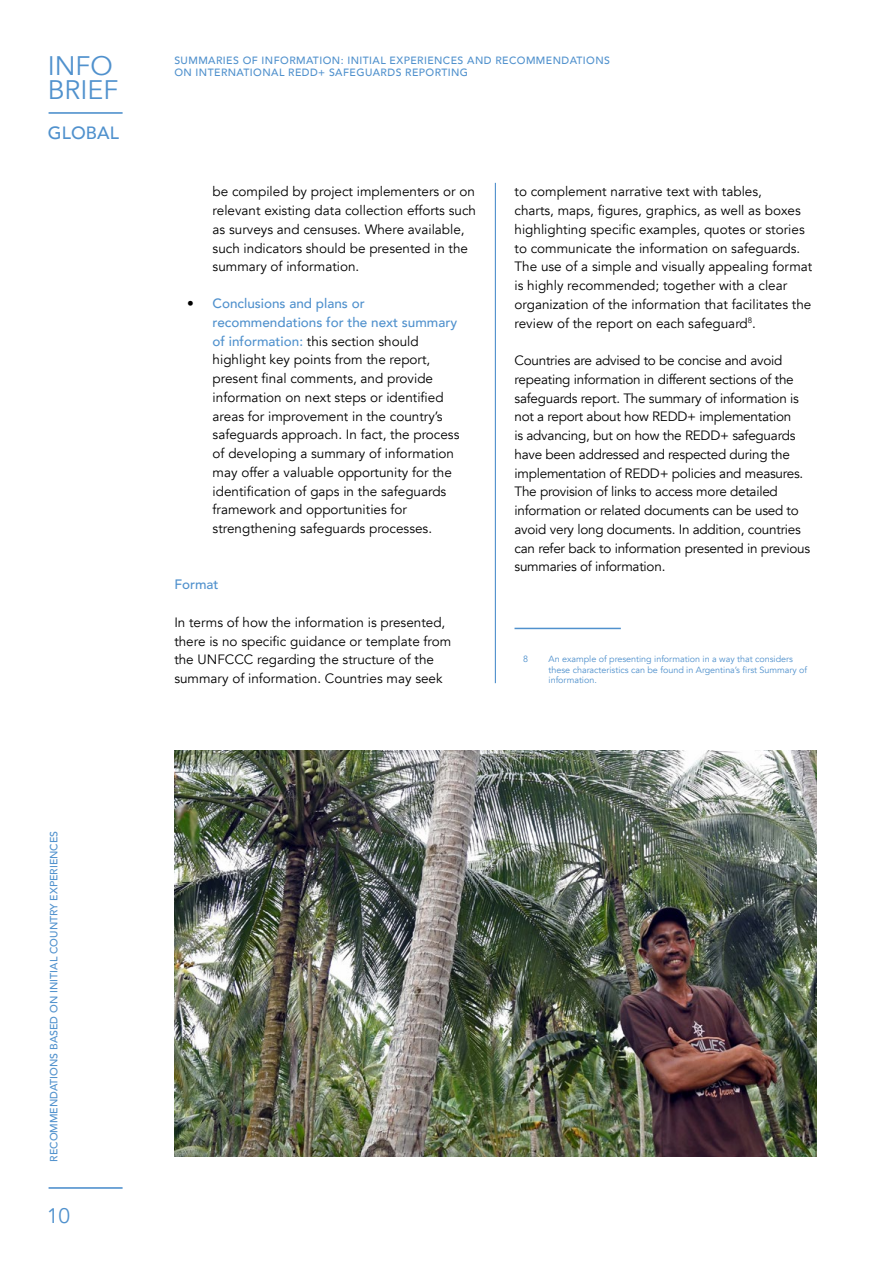
<style>
.page{position:relative;width:893px;height:1263px;background:#fff}
.page>*{position:absolute;margin:0;border:0;box-sizing:border-box;transform-origin:0 0}
.t1{font:26.7px "Avenir";color:#5091cd}
.t2{font:21px "Avenir";color:#5091cd}
.t3{font:500 17.7px "Avenir";letter-spacing:.01em;color:#5091cd}
.t4{font:13.5px/18.8px "Avenir";color:#000}
.t5{font:13.5px/18.8px "Avenir";letter-spacing:-.02em;color:#000}
.t6{font:500 13.5px "Avenir LT Std";color:#5091cd}
.t7{font:500 10.5px "Avenir";letter-spacing:.04em;color:#5091cd}
.t8{font:500 10.5px "Avenir";color:#5091cd}
.t9{font:9px/10.4px "Avenir";letter-spacing:-.005em;color:#5091cd}
.s1{font-weight:500;color:#5091cd}
</style>
<div class="page">
<hr style="left:49px;top:112px;width:74px;height:2px;background:#5091cd">
<hr style="left:49px;top:1187px;width:74px;height:2px;background:#5091cd">
<hr style="left:495px;top:183px;width:1px;height:500px;background:#5091cd">
<hr style="left:514px;top:628px;width:107px;height:1px;background:#5091cd">
<img style="left:174px;top:750px;width:642px;height:407px">
<h1 class="t1" style="left:48px;top:50px;width:67px">INFO</h1>
<h1 class="t1" style="left:48px;top:74px;width:72px">BRIEF</h1>
<h3 class="t3" style="left:48px;top:118px;width:73px">GLOBAL</h3>
<p class="t7" style="left:174px;top:51px;width:437px">SUMMARIES OF INFORMATION: INITIAL EXPERIENCES AND RECOMMENDATIONS</p>
<p class="t7" style="left:174px;top:63px;width:295px">ON INTERNATIONAL REDD+ SAFEGUARDS REPORTING</p>
<p class="t4" style="left:213px;top:183px;width:265px">be compiled by project implementers or on relevant existing data collection efforts such as surveys and censuses. Where available, such indicators should be presented in the summary of information.</p>
<p class="t4" style="left:213px;top:294px;width:248px;text-indent:-26px">• <span class="s1">Conclusions and plans or recommendations for the next summary of information:</span> this section should highlight key points from the report, present final comments, and provide information on next steps or identified areas for improvement in the country’s safeguards approach. In fact, the process of developing a summary of information may offer a valuable opportunity for the identification of gaps in the safeguards framework and opportunities for strengthening safeguards processes.</p>
<p class="t6" style="left:174px;top:577px;width:46px">Format</p>
<p class="t4" style="left:174px;top:613px;width:278px">In terms of how the information is presented, there is no specific guidance or template from the UNFCCC regarding the structure of the summary of information. Countries may seek</p>
<p class="t4" style="left:514px;top:183px;width:299px">to complement narrative text with tables,<br>charts, maps, figures, graphics, as well as boxes highlighting specific examples, quotes or stories to communicate the information on safeguards.<br>The use of a simple and visually appealing format is highly recommended; together with a clear organization of the information that facilitates the review of the report on each safeguard<sup>8</sup>.<sup>1</sup></p>
<p class="t5" style="left:514px;top:351px;width:297px">Countries are advised to be concise and avoid repeating information in different sections of the safeguards report. The summary of information is not a report about how REDD+ implementation<br>is advancing, but on how the REDD+ safeguards have been addressed and respected during the implementation of REDD+ policies and measures.<br>The provision of links to access more detailed information or related documents can be used to avoid very long documents. In addition, countries can refer back to information presented in previous summaries of information.</p>
<p class="t9" style="left:523px;top:654px;width:7px">8</p>
<p class="t9" style="left:549px;top:654px;width:260px">An example of presenting information in a way that considers these characteristics can be found in Argentina’s first Summary of information.</p>
<p class="t8" style="left:45px;top:1162px;width:332px;rotate:-90deg">RECOMMENDATIONS BASED ON INITIAL COUNTRY EXPERIENCES</p>
<h2 class="t2" style="left:47px;top:1203px;width:25px">10</h2>
</div>
